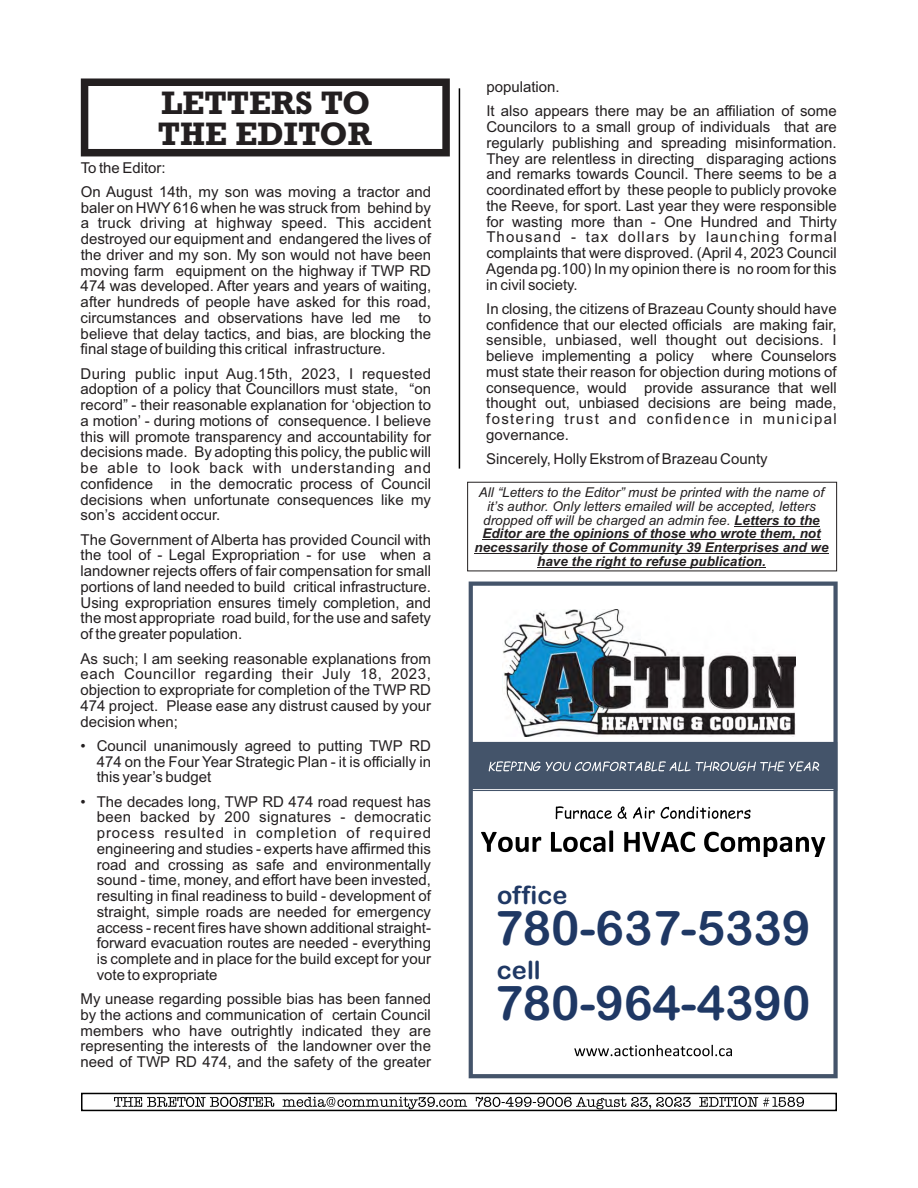
<style>
.page{position:relative;width:918px;height:1188px;background:#fff}
.page>*{position:absolute;margin:0;border:0;box-sizing:border-box;transform-origin:0 0}
.t1{font:47.85px "Arial Rounded MT Bold";color:#1f3864}
.t2{font:700 33px/30.9px "Rockwell";color:#231f20}
.t3{font:25.35px "Arial Rounded MT Bold";color:#1f3864}
.t4{font:15px/15.8px "Arial";color:#231f20;text-align:justify}
.t5{font:italic 13.5px/13.6px "Arial";color:#231f20;text-align:center}
.s1{font-weight:700}
</style>
<div class="page">
<div style="left:81px;top:1093px;width:756px;height:18px;border:2px solid #000"></div>
<svg style="left:114px;top:1097px;width:160px;height:10px"></svg>
<svg style="left:283px;top:1097px;width:184px;height:12px"></svg>
<svg style="left:476px;top:1097px;width:215px;height:12px"></svg>
<svg style="left:699px;top:1097px;width:105px;height:10px"></svg>
<svg style="left:81px;top:78px;width:369px;height:78px"></svg>
<div style="left:467px;top:482px;width:370px;height:89px;border:1px solid #231f20"></div>
<hr style="left:734px;top:526px;width:86px;height:1px;background:#231f20">
<hr style="left:482px;top:540px;width:339px;height:1px;background:#231f20">
<hr style="left:474px;top:553px;width:355px;height:1px;background:#231f20">
<hr style="left:537px;top:567px;width:229px;height:1px;background:#231f20">
<hr style="left:459px;top:88px;width:1px;height:381px;background:#000">
<svg style="left:469px;top:582px;width:369px;height:496px"></svg>
<h2 class="t2" style="left:158px;top:91px;width:215px">LETTERS TO<br>THE EDITOR</h2>
<p class="t4" style="left:81px;top:157px;width:352px;line-height:24.3px">To the Editor:<br>On August 14th, my son was moving a tractor and</p>
<p class="t4" style="left:81px;top:201px;width:352px">baler on HWY 616 when he was struck from behind by a truck driving at highway speed. This accident destroyed our equipment and endangered the lives of the driver and my son. My son would not have been moving farm equipment on the highway if TWP RD 474 was developed. After years and years of waiting, after hundreds of people have asked for this road, circumstances and observations have led me to believe that delay tactics, and bias, are blocking the final stage of building this critical infrastructure.</p>
<p class="t4" style="left:81px;top:367px;width:352px">During public input Aug.15th, 2023, I requested adoption of a policy that Councillors must state, “on record” - their reasonable explanation for ‘objection to a motion’ - during motions of consequence. I believe this will promote transparency and accountability for decisions made. By adopting this policy, the public will be able to look back with understanding and confidence in the democratic process of Council decisions when unfortunate consequences like my son’s accident occur.</p>
<p class="t4" style="left:81px;top:533px;width:352px">The Government of Alberta has provided Council with the tool of - Legal Expropriation - for use when a landowner rejects offers of fair compensation for small portions of land needed to build critical infrastructure.<br>Using expropriation ensures timely completion, and the most appropriate road build, for the use and safety of the greater population.</p>
<p class="t4" style="left:81px;top:652px;width:352px">As such; I am seeking reasonable explanations from each Councillor regarding their July 18, 2023, objection to expropriate for completion of the TWP RD 474 project. Please ease any distrust caused by your decision when;</p>
<p class="t4" style="left:97px;top:739px;width:336px;text-indent:-16px">• Council unanimously agreed to putting TWP RD 474 on the Four Year Strategic Plan - it is officially in this year’s budget</p>
<p class="t4" style="left:97px;top:795px;width:336px;text-indent:-16px">• The decades long, TWP RD 474 road request has been backed by 200 signatures - democratic process resulted in completion of required engineering and studies - experts have affirmed this road and crossing as safe and environmentally sound - time, money, and effort have been invested, resulting in final readiness to build - development of straight, simple roads are needed for emergency access - recent fires have shown additional straight&shy;forward evacuation routes are needed - everything is complete and in place for the build except for your vote to expropriate</p>
<p class="t4" style="left:81px;top:992px;width:352px">My unease regarding possible bias has been fanned by the actions and communication of certain Council members who have outrightly indicated they are representing the interests of the landowner over the need of TWP RD 474, and the safety of the greater</p>
<p class="t4" style="left:486px;top:76px;width:352px;line-height:24.3px">population.<br>It also appears there may be an affiliation of some</p>
<p class="t4" style="left:486px;top:120px;width:352px">Councilors to a small group of individuals that are regularly publishing and spreading misinformation.<br>They are relentless in directing disparaging actions and remarks towards Council. There seems to be a coordinated effort by these people to publicly provoke the Reeve, for sport. Last year they were responsible for wasting more than - One Hundred and Thirty Thousand - tax dollars by launching formal complaints that were disproved. (April 4, 2023 Council Agenda pg.100) In my opinion there is no room for this in civil society.</p>
<p class="t4" style="left:486px;top:302px;width:352px">In closing, the citizens of Brazeau County should have confidence that our elected officials are making fair, sensible, unbiased, well thought out decisions. I believe implementing a policy where Counselors must state their reason for objection during motions of consequence, would provide assurance that well thought out, unbiased decisions are being made, fostering trust and confidence in municipal governance.</p>
<p class="t4" style="left:486px;top:453px;width:283px">Sincerely, Holly Ekstrom of Brazeau County</p>
<p class="t5" style="left:474px;top:487px;width:356px">All “Letters to the Editor” must be printed with the name of it’s author. Only letters emailed will be accepted, letters dropped off will be charged an admin fee. <span class="s1">Letters to the Editor are the opinions of those who wrote them, not necessarily those of Community 39 Enterprises and we have the right to refuse publication.</span></p>
<h3 class="t3" style="left:497px;top:886px;width:72px">office</h3>
<h1 class="t1" style="left:495px;top:910px;width:317px">780-637-5339</h1>
<h3 class="t3" style="left:497px;top:961px;width:45px">cell</h3>
<h1 class="t1" style="left:495px;top:985px;width:317px">780-964-4390</h1>
</div>
